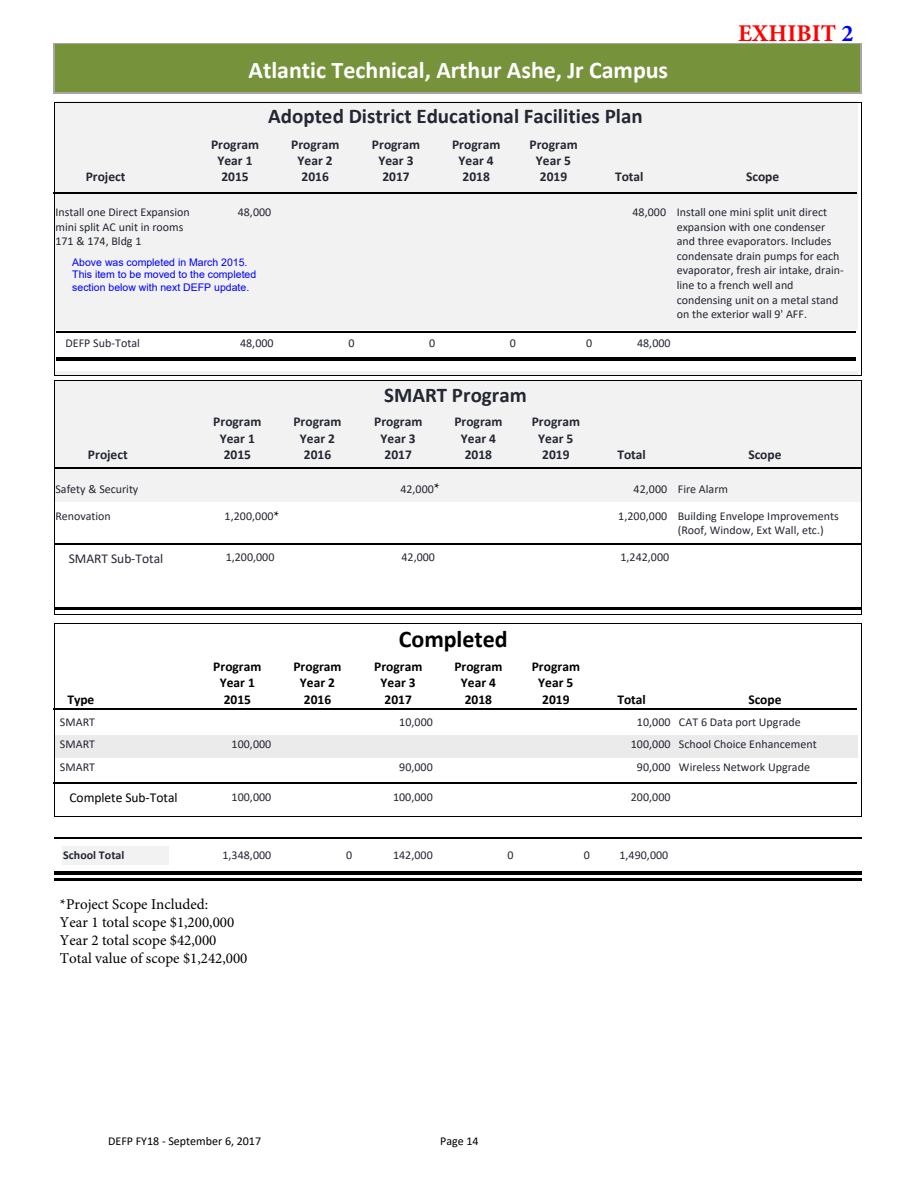
<style>
.page{position:relative;width:919px;height:1189px;background:#fff}
.page>*{position:absolute;margin:0;border:0;box-sizing:border-box;transform-origin:0 0}
.t1{font:700 24px "Calibri";color:#fff}
.t2{font:700 24px "Calibri";color:#000}
.t3{font:700 24px "Minion Pro";color:#f00}
.t4{font:700 21px "Calibri";color:#242732}
.t5{font:16.5px "Calibri";color:#404040}
.t6{font:15px/18px "Minion Pro";color:#000}
.t7{font:700 13.5px/16.4px "Calibri";color:#242732;text-align:center}
.t8{font:700 13.5px/16.4px "Calibri";color:#000;text-align:center}
.t9{font:13.5px "Calibri";color:#000}
.t10{font:13.5px "Calibri";color:#242732}
.t11{font:12px/14.5px "Calibri";color:#242732}
.t12{font:12px "Calibri";color:#000}
.t13{font:700 12px "Calibri";color:#242732}
.t14{font:10.5px/12.6px "Arial";color:#00f}
.s1{color:#00f}
</style>
<div class="page">
<div style="left:55px;top:44px;width:805px;height:48px;background:#76933c"></div>
<hr style="left:54px;top:43px;width:807px;height:1px;background:#a6a6a6">
<hr style="left:860px;top:43px;width:1px;height:51px;background:#a6a6a6">
<hr style="left:54px;top:92px;width:807px;height:2px;background:#a6a6a6">
<hr style="left:54px;top:43px;width:1px;height:51px;background:#a6a6a6">
<hr style="left:54px;top:870px;width:807px;height:3px;background:#000">
<hr style="left:54px;top:877px;width:807px;height:3px;background:#000">
<div style="left:62px;top:846px;width:106px;height:18px;background:#f2f2f2"></div>
<hr style="left:54px;top:836px;width:807px;height:2px;background:#000">
<div style="left:54px;top:380px;width:807px;height:95px;background:#f2f2f2"></div>
<hr style="left:54px;top:467px;width:807px;height:2px;background:#000">
<div style="left:54px;top:475px;width:807px;height:27px;background:#f2f2f2"></div>
<hr style="left:54px;top:543px;width:807px;height:2px;background:#000">
<hr style="left:54px;top:607px;width:807px;height:3px;background:#000">
<hr style="left:54px;top:380px;width:807px;height:1px;background:#000">
<hr style="left:860px;top:380px;width:1px;height:234px;background:#000">
<hr style="left:54px;top:614px;width:807px;height:1px;background:#000">
<hr style="left:54px;top:380px;width:1px;height:234px;background:#000">
<div style="left:54px;top:102px;width:802px;height:99px;background:#f2f2f2"></div>
<hr style="left:54px;top:192px;width:802px;height:2px;background:#000">
<div style="left:54px;top:201px;width:802px;height:128px;background:#f2f2f2"></div>
<hr style="left:56px;top:331px;width:798px;height:1px;background:#000">
<hr style="left:56px;top:357px;width:798px;height:3px;background:#000">
<div style="left:54px;top:371px;width:802px;height:5px;background:#f2f2f2"></div>
<hr style="left:54px;top:102px;width:807px;height:1px;background:#000">
<hr style="left:860px;top:102px;width:1px;height:273px;background:#000">
<hr style="left:54px;top:375px;width:807px;height:1px;background:#000">
<hr style="left:54px;top:102px;width:1px;height:273px;background:#000">
<hr style="left:54px;top:707px;width:802px;height:2px;background:#000">
<div style="left:54px;top:735px;width:802px;height:23px;background:#ebebeb"></div>
<hr style="left:54px;top:782px;width:802px;height:1px;background:#000">
<hr style="left:54px;top:622px;width:807px;height:1px;background:#000">
<hr style="left:860px;top:622px;width:1px;height:194px;background:#000">
<hr style="left:54px;top:816px;width:807px;height:1px;background:#000">
<hr style="left:54px;top:622px;width:1px;height:194px;background:#000">
<h1 class="t1" style="left:248px;top:60px;width:421px">Atlantic Technical, Arthur Ashe, Jr Campus</h1>
<h2 class="t4" style="left:268px;top:108px;width:376px">Adopted District Educational Facilities Plan</h2>
<h1 class="t3" style="left:737px;top:16px;width:117px">EXHIBIT <span class="s1">2</span></h1>
<p class="t7" style="left:211px;top:137px;width:50px">Program<br>Year 1<br>2015</p>
<p class="t7" style="left:291px;top:137px;width:50px">Program<br>Year 2<br>2016</p>
<p class="t7" style="left:372px;top:137px;width:50px">Program<br>Year 3<br>2017</p>
<p class="t7" style="left:452px;top:137px;width:50px">Program<br>Year 4<br>2018</p>
<p class="t7" style="left:529px;top:137px;width:50px">Program<br>Year 5</p>
<p class="t7" style="left:86px;top:170px;width:41px">Project</p>
<p class="t7" style="left:539px;top:170px;width:29px">2019</p>
<p class="t7" style="left:615px;top:170px;width:30px">Total</p>
<p class="t11" style="left:238px;top:206px;width:35px">48,000</p>
<p class="t11" style="left:676px;top:206px;width:168px;text-indent:-44px">48,000 Install one mini split unit direct expansion with one condenser and three evaporators. Includes condensate drain pumps for each evaporator, fresh air intake, drain&shy;line to a french well and condensing unit on a metal stand on the exterior wall 9' AFF.</p>
<p class="t7" style="left:746px;top:170px;width:34px">Scope</p>
<p class="t11" style="left:55px;top:206px;width:136px">Install one Direct Expansion mini split AC unit in rooms<br>171 &amp; 174, Bldg 1</p>
<p class="t14" style="left:72px;top:256px;width:185px">Above was completed in March 2015.<br>This item to be moved to the completed section below with next DEFP update.</p>
<p class="t11" style="left:65px;top:336px;width:76px">DEFP Sub-Total</p>
<p class="t11" style="left:240px;top:337px;width:35px">48,000</p>
<p class="t11" style="left:348px;top:337px;width:8px">0</p>
<p class="t11" style="left:429px;top:337px;width:8px">0</p>
<p class="t11" style="left:509px;top:337px;width:8px">0</p>
<p class="t11" style="left:586px;top:337px;width:8px">0</p>
<p class="t11" style="left:637px;top:337px;width:35px">48,000</p>
<h2 class="t4" style="left:384px;top:386px;width:144px">SMART Program</h2>
<p class="t7" style="left:213px;top:414px;width:50px">Program<br>Year 1<br>2015</p>
<p class="t7" style="left:293px;top:414px;width:50px">Program<br>Year 2<br>2016</p>
<p class="t7" style="left:374px;top:414px;width:50px">Program<br>Year 3<br>2017</p>
<p class="t7" style="left:454px;top:414px;width:50px">Program<br>Year 4<br>2018</p>
<p class="t7" style="left:531px;top:414px;width:50px">Program<br>Year 5</p>
<p class="t7" style="left:88px;top:447px;width:41px">Project</p>
<p class="t7" style="left:542px;top:447px;width:29px">2019</p>
<p class="t7" style="left:617px;top:447px;width:30px">Total</p>
<p class="t7" style="left:748px;top:447px;width:34px">Scope</p>
<p class="t11" style="left:55px;top:482px;width:84px">Safety &amp; Security</p>
<p class="t11" style="left:400px;top:482px;width:35px">42,000</p>
<p class="t11" style="left:633px;top:482px;width:96px">42,000 Fire Alarm</p>
<p class="t11" style="left:224px;top:509px;width:50px">1,200,000</p>
<p class="t11" style="left:677px;top:509px;width:162px;text-indent:-60px">1,200,000 Building Envelope Improvements (Roof, Window, Ext Wall, etc.)</p>
<p class="t6" style="left:433px;top:479px;width:8px">*</p>
<p class="t6" style="left:273px;top:506px;width:8px">*</p>
<p class="t11" style="left:55px;top:509px;width:57px">Renovation</p>
<p class="t10" style="left:69px;top:553px;width:96px">SMART Sub-Total</p>
<p class="t11" style="left:226px;top:550px;width:50px">1,200,000</p>
<p class="t11" style="left:401px;top:550px;width:35px">42,000</p>
<p class="t11" style="left:620px;top:550px;width:50px">1,242,000</p>
<h1 class="t2" style="left:399px;top:628px;width:110px">Completed</h1>
<p class="t8" style="left:213px;top:659px;width:50px">Program<br>Year 1<br>2015</p>
<p class="t8" style="left:293px;top:659px;width:50px">Program<br>Year 2<br>2016</p>
<p class="t8" style="left:374px;top:659px;width:50px">Program<br>Year 3<br>2017</p>
<p class="t8" style="left:454px;top:659px;width:50px">Program<br>Year 4<br>2018</p>
<p class="t8" style="left:531px;top:659px;width:50px">Program<br>Year 5</p>
<p class="t8" style="left:67px;top:692px;width:29px">Type</p>
<p class="t8" style="left:542px;top:692px;width:29px">2019</p>
<p class="t8" style="left:617px;top:692px;width:30px">Total</p>
<p class="t8" style="left:748px;top:692px;width:34px">Scope</p>
<p class="t11" style="left:38px;top:715px;width:59px">####SMART</p>
<p class="t11" style="left:399px;top:715px;width:35px">10,000</p>
<p class="t11" style="left:636px;top:715px;width:165px">10,000 CAT 6 Data port Upgrade</p>
<p class="t11" style="left:38px;top:738px;width:59px">####SMART</p>
<p class="t11" style="left:231px;top:738px;width:41px">100,000</p>
<p class="t11" style="left:630px;top:738px;width:187px">100,000 School Choice Enhancement</p>
<p class="t11" style="left:38px;top:760px;width:59px">####SMART</p>
<p class="t11" style="left:399px;top:760px;width:35px">90,000</p>
<p class="t11" style="left:636px;top:760px;width:174px">90,000 Wireless Network Upgrade</p>
<p class="t9" style="left:69px;top:791px;width:110px">Complete Sub-Total</p>
<p class="t11" style="left:231px;top:790px;width:41px">100,000</p>
<p class="t11" style="left:393px;top:790px;width:41px">100,000</p>
<p class="t11" style="left:630px;top:790px;width:41px">200,000</p>
<p class="t13" style="left:63px;top:850px;width:63px">School Total</p>
<p class="t11" style="left:222px;top:849px;width:50px">1,348,000</p>
<p class="t11" style="left:346px;top:849px;width:8px">0</p>
<p class="t11" style="left:393px;top:849px;width:41px">142,000</p>
<p class="t11" style="left:507px;top:849px;width:8px">0</p>
<p class="t11" style="left:583px;top:849px;width:8px">0</p>
<p class="t11" style="left:619px;top:849px;width:50px">1,490,000</p>
<h3 class="t5" style="left:42px;top:856px;width:35px">4702</h3>
<p class="t6" style="left:60px;top:894px;width:189px">*Project Scope Included:<br>Year 1 total scope $1,200,000<br>Year 2 total scope $42,000<br>Total value of scope $1,242,000</p>
<p class="t12" style="left:108px;top:1132px;width:154px">DEFP FY18 - September 6, 2017</p>
<p class="t12" style="left:440px;top:1132px;width:40px">Page 14</p>
</div>
